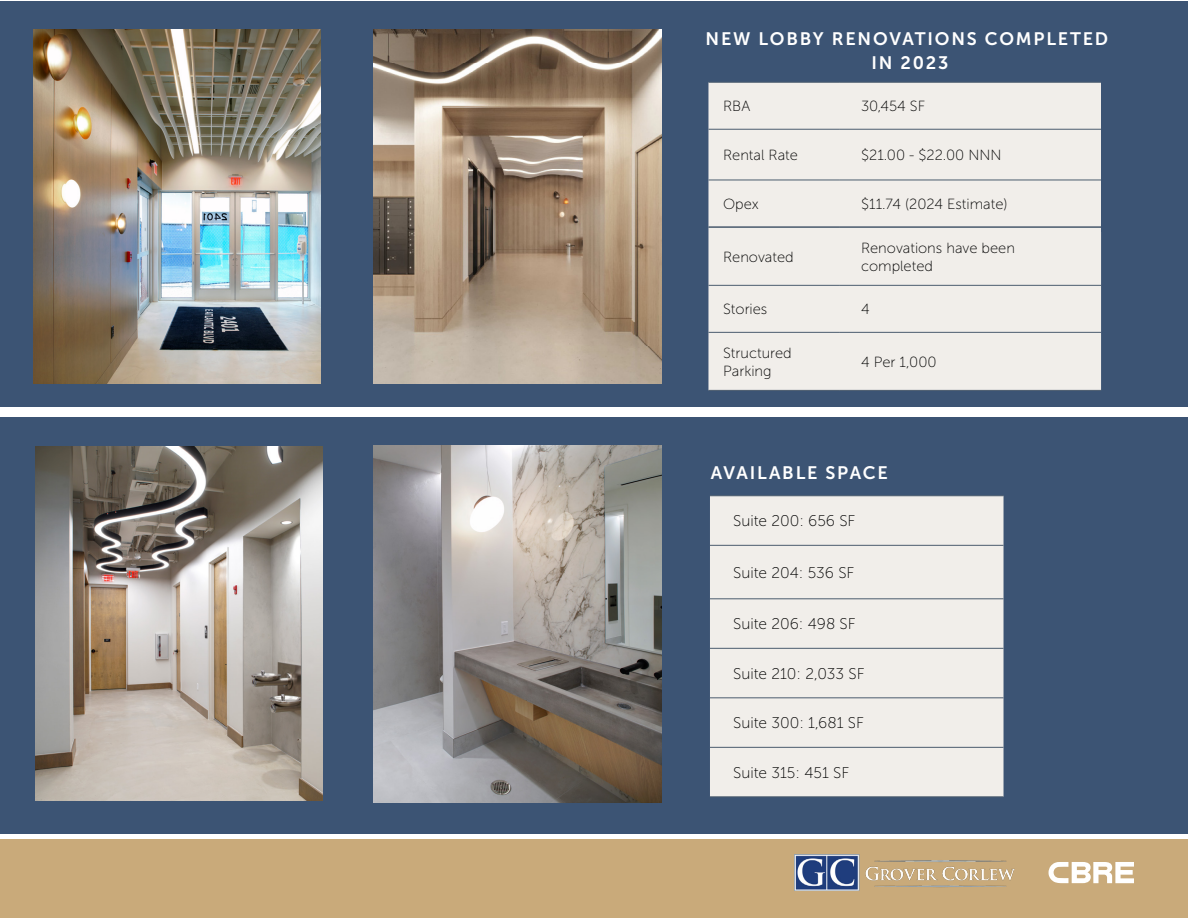
<style>
.page{position:relative;width:1188px;height:918px;background:#fff}
.page>*{position:absolute;margin:0;border:0;box-sizing:border-box;transform-origin:0 0}
.t1{font:18px/24px "Museo Sans 700";letter-spacing:.1em;color:#fff;text-align:center}
.t2{font:15.45px "Museo Sans 100";color:#000}
.t3{font:14.7px/17.7px "Museo Sans 100";color:#000}
</style>
<div class="page">
<div style="left:0;top:839px;width:1188px;height:79px;background:#c9aa7a"></div>
<div style="left:0;top:1px;width:1188px;height:405px;background:#3c5474"></div>
<div style="left:0;top:417px;width:1188px;height:417px;background:#3c5474"></div>
<img style="left:795px;top:854px;width:220px;height:36px">
<svg style="left:1049px;top:862px;width:85px;height:21px"></svg>
<div style="left:708px;top:83px;width:393px;height:144px;background:#f1eeea"></div>
<hr style="left:708px;top:82px;width:131px;height:1px;background:#4b5c6e">
<hr style="left:708px;top:129px;width:131px;height:1px;background:#4b5c6e">
<hr style="left:708px;top:180px;width:131px;height:1px;background:#4b5c6e">
<hr style="left:839px;top:82px;width:279px;height:1px;background:#4b5c6e">
<hr style="left:839px;top:129px;width:279px;height:1px;background:#4b5c6e">
<hr style="left:839px;top:180px;width:279px;height:1px;background:#4b5c6e">
<div style="left:708px;top:228px;width:393px;height:162px;background:#f1eeea"></div>
<hr style="left:708px;top:227px;width:131px;height:1px;background:#4b5c6e">
<hr style="left:708px;top:285px;width:131px;height:1px;background:#4b5c6e">
<hr style="left:708px;top:332px;width:131px;height:1px;background:#4b5c6e">
<hr style="left:708px;top:390px;width:131px;height:1px;background:#4b5c6e">
<hr style="left:839px;top:390px;width:262px;height:1px;background:#4b5c6e">
<hr style="left:839px;top:227px;width:262px;height:1px;background:#4b5c6e">
<hr style="left:839px;top:285px;width:262px;height:1px;background:#4b5c6e">
<hr style="left:839px;top:332px;width:262px;height:1px;background:#4b5c6e">
<div style="left:710px;top:497px;width:294px;height:300px;background:#f1eeea"></div>
<hr style="left:710px;top:496px;width:294px;height:1px;background:#4b5c6e">
<hr style="left:710px;top:545px;width:294px;height:1px;background:#4b5c6e">
<hr style="left:710px;top:599px;width:294px;height:1px;background:#4b5c6e">
<hr style="left:710px;top:648px;width:294px;height:1px;background:#4b5c6e">
<hr style="left:710px;top:698px;width:294px;height:1px;background:#4b5c6e">
<hr style="left:710px;top:747px;width:294px;height:1px;background:#4b5c6e">
<hr style="left:710px;top:797px;width:294px;height:1px;background:#4b5c6e">
<div style="left:1101px;top:65px;width:25px;height:167px;background:#3c5474"></div>
<img style="left:374px;top:446px;width:288px;height:357px">
<img style="left:36px;top:446px;width:287px;height:354px">
<img style="left:33px;top:29px;width:288px;height:355px">
<img style="left:374px;top:29px;width:288px;height:354px">
<p class="t1" style="left:706px;top:27px;width:404px">NEW LOBBY RENOVATIONS COMPLETED<br>IN 2023</p>
<p class="t3" style="left:723px;top:98px;width:29px">RBA</p>
<p class="t3" style="left:861px;top:98px;width:66px">30,454 SF</p>
<p class="t3" style="left:723px;top:146px;width:76px">Rental Rate</p>
<p class="t3" style="left:861px;top:146px;width:142px">$21.00 - $22.00 NNN</p>
<p class="t3" style="left:723px;top:195px;width:37px">Opex</p>
<p class="t3" style="left:861px;top:195px;width:148px">$11.74 (2024 Estimate)</p>
<p class="t3" style="left:723px;top:248px;width:72px">Renovated</p>
<p class="t3" style="left:861px;top:239px;width:155px">Renovations have been completed</p>
<p class="t3" style="left:723px;top:301px;width:46px">Stories</p>
<p class="t3" style="left:861px;top:301px;width:10px">4</p>
<p class="t3" style="left:723px;top:344px;width:70px">Structured<br>Parking</p>
<p class="t3" style="left:861px;top:353px;width:77px">4 Per 1,000</p>
<p class="t1" style="left:711px;top:461px;width:179px">AVAILABLE SPACE</p>
<p class="t2" style="left:733px;top:513px;width:124px">Suite 200: 656 SF</p>
<p class="t2" style="left:733px;top:564px;width:123px">Suite 204: 536 SF</p>
<p class="t2" style="left:733px;top:616px;width:124px">Suite 206: 498 SF</p>
<p class="t2" style="left:733px;top:665px;width:133px">Suite 210: 2,033 SF</p>
<p class="t2" style="left:733px;top:715px;width:132px">Suite 300: 1,681 SF</p>
<p class="t2" style="left:733px;top:764px;width:118px">Suite 315: 451 SF</p>
</div>
